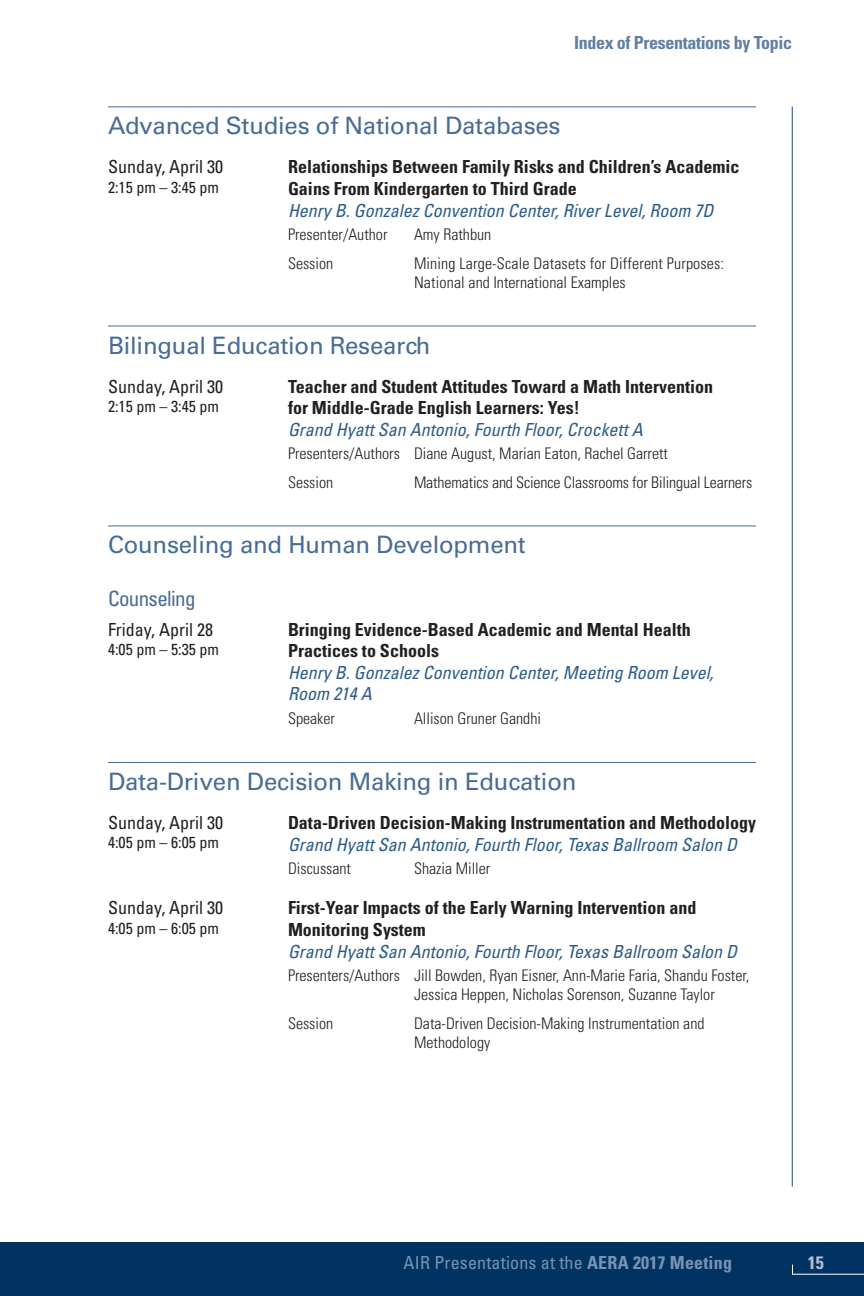
<style>
.page{position:relative;width:864px;height:1296px;background:#fff}
.page>*{position:absolute;margin:0;border:0;box-sizing:border-box;transform-origin:0 0}
.t1{font:24px "Univers LT Std";letter-spacing:-.01em;color:#476c95}
.t2{font:condensed 21px "Univers LT Std";letter-spacing:-.03em;color:#476c95}
.t3{font:700 condensed 18px/21.6px "Univers LT Std";color:#231f20}
.t4{font:italic condensed 18px/21.6px "Univers LT Std";color:#2c5c87}
.t5{font:condensed 18px "Univers LT Std";color:#231f20}
.t6{font:condensed 18px "Univers LT Std";letter-spacing:.01em;color:#7892b4}
.t7{font:700 condensed 18px "Univers LT Std";letter-spacing:-.02em;color:#5e7ea4}
.t8{font:700 condensed 18px "Univers LT Std";color:#b1bed4}
.t9{font:300 condensed 16px/19.2px "Univers LT Std";color:#231f20}
.t10{font:condensed 16px "Univers LT Std";color:#231f20}
.s1{font-weight:700}
</style>
<div class="page">
<div style="left:0;top:1242px;width:864px;height:54px;background:#003361"></div>
<svg style="left:792px;top:1264px;width:72px;height:11px"></svg>
<hr style="left:792px;top:107px;width:1px;height:1080px;background:#164d7a">
<hr style="left:108px;top:106px;width:648px;height:1px;background:#476c95">
<hr style="left:108px;top:326px;width:648px;height:1px;background:#476c95">
<hr style="left:108px;top:525px;width:648px;height:1px;background:#476c95">
<hr style="left:108px;top:762px;width:648px;height:1px;background:#476c95">
<p class="t7" style="left:574px;top:32px;width:219px">Index of Presentations by Topic</p>
<h1 class="t1" style="left:108px;top:112px;width:454px">Advanced Studies of National Databases</h1>
<p class="t5" style="left:108px;top:156px;width:117px">Sunday, April 30</p>
<p class="t10" style="left:108px;top:177px;width:113px">2:15 pm – 3:45 pm</p>
<p class="t3" style="left:288px;top:156px;width:453px">Relationships Between Family Risks and Children’s Academic<br>Gains From Kindergarten to Third Grade</p>
<p class="t4" style="left:288px;top:199px;width:427px">Henry B. Gonzalez Convention Center, River Level, Room 7D</p>
<p class="t9" style="left:288px;top:225px;width:101px">Presenter/Author</p>
<p class="t9" style="left:414px;top:225px;width:79px">Amy Rathbun</p>
<p class="t9" style="left:288px;top:253px;width:47px">Session</p>
<p class="t9" style="left:414px;top:253px;width:312px">Mining Large-Scale Datasets for Different Purposes:<br>National and International Examples</p>
<h1 class="t1" style="left:108px;top:331px;width:324px">Bilingual Education Research</h1>
<p class="t5" style="left:108px;top:375px;width:117px">Sunday, April 30</p>
<p class="t10" style="left:108px;top:396px;width:113px">2:15 pm – 3:45 pm</p>
<p class="t3" style="left:288px;top:375px;width:427px">Teacher and Student Attitudes Toward a Math Intervention for Middle-Grade English Learners: Yes!</p>
<p class="t4" style="left:288px;top:418px;width:356px">Grand Hyatt San Antonio, Fourth Floor, Crockett A</p>
<p class="t9" style="left:288px;top:440px;width:382px;line-height:28.2px">Presenters/Authors Diane August, Marian Eaton, Rachel Garrett<br>Session</p>
<p class="t9" style="left:414px;top:472px;width:340px">Mathematics and Science Classrooms for Bilingual Learners</p>
<h1 class="t1" style="left:108px;top:531px;width:419px">Counseling and Human Development</h1>
<h2 class="t2" style="left:108px;top:585px;width:89px">Counseling</h2>
<p class="t5" style="left:108px;top:618px;width:107px">Friday, April 28</p>
<p class="t10" style="left:108px;top:639px;width:113px">4:05 pm – 5:35 pm</p>
<p class="t3" style="left:288px;top:618px;width:404px">Bringing Evidence-Based Academic and Mental Health<br>Practices to Schools</p>
<p class="t4" style="left:288px;top:662px;width:427px">Henry B. Gonzalez Convention Center, Meeting Room Level,<br>Room 214 A</p>
<p class="t9" style="left:288px;top:709px;width:49px">Speaker</p>
<p class="t9" style="left:414px;top:709px;width:129px">Allison Gruner Gandhi</p>
<h1 class="t1" style="left:108px;top:767px;width:470px">Data-Driven Decision Making in Education</h1>
<p class="t5" style="left:108px;top:811px;width:117px">Sunday, April 30</p>
<p class="t10" style="left:108px;top:832px;width:113px">4:05 pm – 6:05 pm</p>
<p class="t3" style="left:288px;top:812px;width:470px">Data-Driven Decision-Making Instrumentation and Methodology</p>
<p class="t4" style="left:288px;top:833px;width:451px">Grand Hyatt San Antonio, Fourth Floor, Texas Ballroom Salon D</p>
<p class="t9" style="left:288px;top:859px;width:65px">Discussant</p>
<p class="t9" style="left:414px;top:859px;width:78px">Shazia Miller</p>
<p class="t5" style="left:108px;top:897px;width:117px">Sunday, April 30</p>
<p class="t10" style="left:108px;top:918px;width:113px">4:05 pm – 6:05 pm</p>
<p class="t3" style="left:288px;top:897px;width:410px">First-Year Impacts of the Early Warning Intervention and<br>Monitoring System</p>
<p class="t4" style="left:288px;top:940px;width:451px">Grand Hyatt San Antonio, Fourth Floor, Texas Ballroom Salon D</p>
<p class="t9" style="left:414px;top:966px;width:337px;text-indent:-126px">Presenters/Authors Jill Bowden, Ryan Eisner, Ann-Marie Faria, Shandu Foster,<br>Jessica Heppen, Nicholas Sorenson, Suzanne Taylor</p>
<p class="t9" style="left:288px;top:1013px;width:47px">Session</p>
<p class="t9" style="left:414px;top:1013px;width:292px">Data-Driven Decision-Making Instrumentation and<br>Methodology</p>
<p class="t6" style="left:404px;top:1251px;width:330px">AIR Presentations at the <span class="s1">AERA 2017 Meeting</span></p>
<p class="t8" style="left:808px;top:1252px;width:17px">15</p>
</div>
